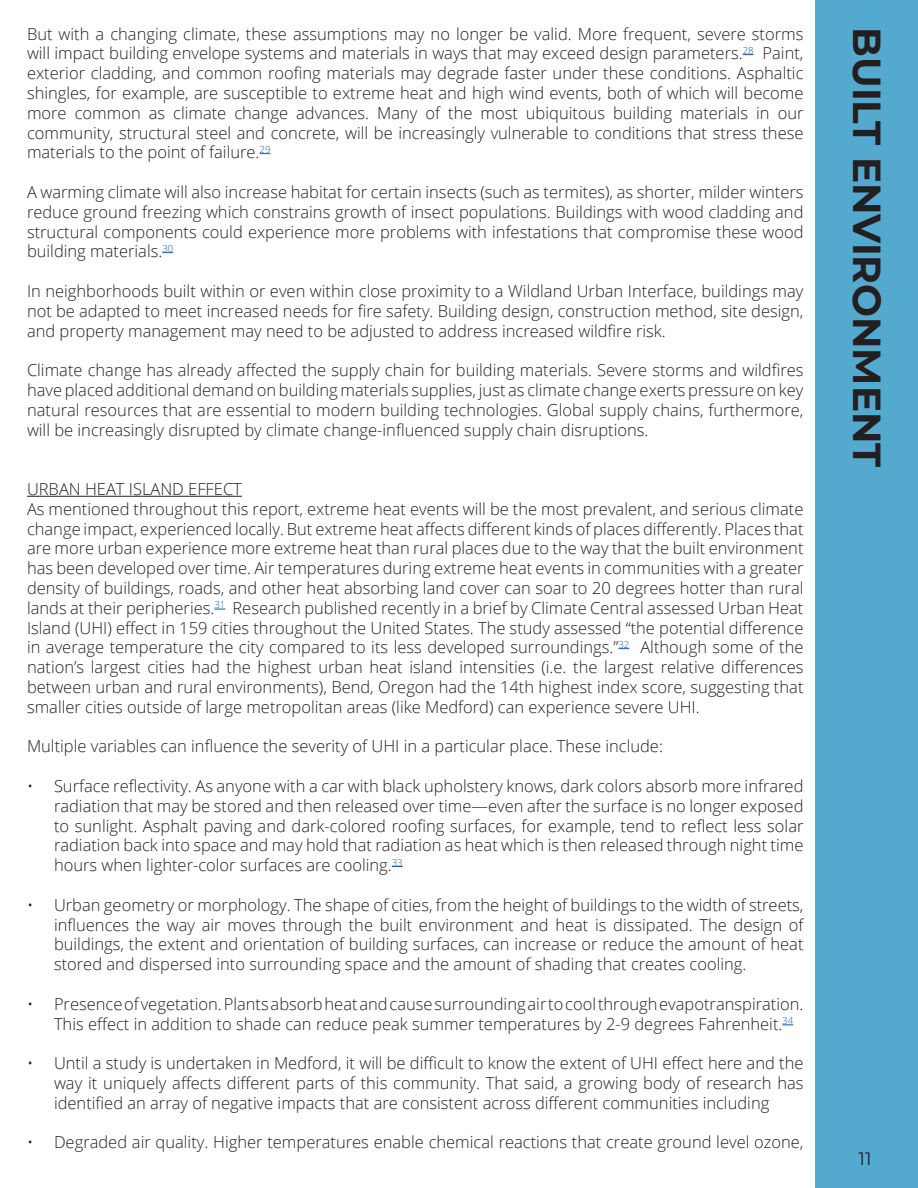
<style>
.page{position:relative;width:918px;height:1188px;background:#fff}
.page>*{position:absolute;margin:0;border:0;box-sizing:border-box;transform-origin:0 0}
.t1{font:700 39px "Montserrat";color:#231f20}
.t2{font:18px "Montserrat";color:#231f20}
.t3{font:300 16.5px/19.8px "Open Sans";color:#231f20;text-align:justify}
</style>
<div class="page">
<div style="left:815px;top:0;width:103px;height:1188px;background:#54a9cf"></div>
<hr style="left:27px;top:496px;width:215px;height:1px;background:#231f20">
<p class="t3" style="left:27px;top:23px;width:778px">But with a changing climate, these assumptions may no longer be valid. More frequent, severe storms will impact building envelope systems and materials in ways that may exceed design parameters.<sup>28</sup> Paint, exterior cladding, and common roofing materials may degrade faster under these conditions. Asphaltic shingles, for example, are susceptible to extreme heat and high wind events, both of which will become more common as climate change advances. Many of the most ubiquitous building materials in our community, structural steel and concrete, will be increasingly vulnerable to conditions that stress these materials to the point of failure.<sup>29</sup></p>
<p class="t3" style="left:27px;top:182px;width:778px">A warming climate will also increase habitat for certain insects (such as termites), as shorter, milder winters reduce ground freezing which constrains growth of insect populations. Buildings with wood cladding and structural components could experience more problems with infestations that compromise these wood building materials.<sup>30</sup></p>
<p class="t3" style="left:27px;top:281px;width:778px">In neighborhoods built within or even within close proximity to a Wildland Urban Interface, buildings may not be adapted to meet increased needs for fire safety. Building design, construction method, site design, and property management may need to be adjusted to address increased wildfire risk.</p>
<p class="t3" style="left:27px;top:360px;width:778px">Climate change has already affected the supply chain for building materials. Severe storms and wildfires have placed additional demand on building materials supplies, just as climate change exerts pressure on key natural resources that are essential to modern building technologies. Global supply chains, furthermore, will be increasingly disrupted by climate change-influenced supply chain disruptions.</p>
<p class="t3" style="left:27px;top:479px;width:216px">URBAN HEAT ISLAND EFFECT</p>
<p class="t3" style="left:27px;top:498px;width:778px">As mentioned throughout this report, extreme heat events will be the most prevalent, and serious climate change impact, experienced locally. But extreme heat affects different kinds of places differently. Places that are more urban experience more extreme heat than rural places due to the way that the built environment has been developed over time. Air temperatures during extreme heat events in communities with a greater density of buildings, roads, and other heat absorbing land cover can soar to 20 degrees hotter than rural lands at their peripheries.<sup>31</sup> Research published recently in a brief by Climate Central assessed Urban Heat Island (UHI) effect in 159 cities throughout the United States. The study assessed “the potential difference in average temperature the city compared to its less developed surroundings.”<sup>32</sup> Although some of the nation’s largest cities had the highest urban heat island intensities (i.e. the largest relative differences between urban and rural environments), Bend, Oregon had the 14th highest index score, suggesting that smaller cities outside of large metropolitan areas (like Medford) can experience severe UHI.</p>
<p class="t3" style="left:27px;top:736px;width:637px">Multiple variables can influence the severity of UHI in a particular place. These include:</p>
<p class="t3" style="left:54px;top:776px;width:751px;text-indent:-27px">• Surface reflectivity. As anyone with a car with black upholstery knows, dark colors absorb more infrared radiation that may be stored and then released over time—even after the surface is no longer exposed to sunlight. Asphalt paving and dark-colored roofing surfaces, for example, tend to reflect less solar radiation back into space and may hold that radiation as heat which is then released through night time hours when lighter-color surfaces are cooling.<sup>33</sup></p>
<p class="t3" style="left:54px;top:894px;width:751px;text-indent:-27px">• Urban geometry or morphology. The shape of cities, from the height of buildings to the width of streets, influences the way air moves through the built environment and heat is dissipated. The design of buildings, the extent and orientation of building surfaces, can increase or reduce the amount of heat stored and dispersed into surrounding space and the amount of shading that creates cooling.</p>
<p class="t3" style="left:54px;top:993px;width:751px;text-indent:-27px">• Presence of vegetation. Plants absorb heat and cause surrounding air to cool through evapotranspiration.<br>This effect in addition to shade can reduce peak summer temperatures by 2-9 degrees Fahrenheit.<sup>34</sup></p>
<p class="t3" style="left:54px;top:1053px;width:751px;text-indent:-27px">• Until a study is undertaken in Medford, it will be difficult to know the extent of UHI effect here and the way it uniquely affects different parts of this community. That said, a growing body of research has identified an array of negative impacts that are consistent across different communities including</p>
<p class="t3" style="left:27px;top:1132px;width:778px">• Degraded air quality. Higher temperatures enable chemical reactions that create ground level ozone,</p>
<p class="t1" style="left:895px;top:27px;width:442px;rotate:90deg">BUILT ENVIRONMENT</p>
<p class="t2" style="left:859px;top:1147px;width:14px">11</p>
</div>
